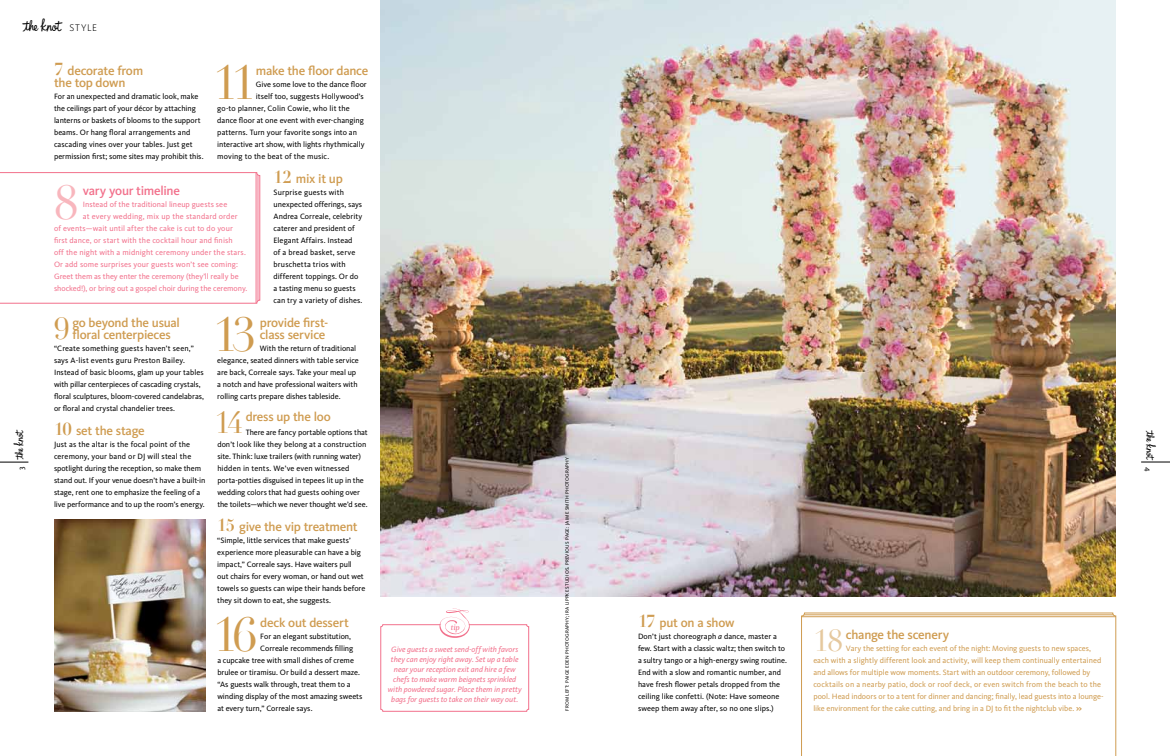
<style>
.page{position:relative;width:1170px;height:756px;background:#fff}
.page>*{position:absolute;margin:0;border:0;box-sizing:border-box;transform-origin:0 0}
.t1{font:46.7px "Didot";color:#cf9c51}
.t2{font:46.7px "Didot";color:#f8b6bd}
.t3{font:29.9px "Didot";color:#cf9c51}
.t4{font:29.9px "Didot";color:#e5c89e}
.t5{font:500 13px/12px "Kievit";letter-spacing:-.02em;color:#cf9c51}
.t6{font:500 13px "Kievit";letter-spacing:-.025em;color:#f2718c}
.t7{font:12px "The Knot Logo PS Small Below 36 pt";color:#000}
.t8{font:300 10px "Kievit";letter-spacing:.07em;color:#000}
.t9{font:9px "Whitman Semibold Italic LF";color:#f2718c}
.t10{font:8px/12px "Kievit";letter-spacing:-.005em;color:#000}
.t11{font:8px/12px "Kievit";color:#cf9c51}
.t12{font:8px "Kievit";letter-spacing:.01em;color:#f2718c}
.t13{font:italic 8px/10px "Kievit";letter-spacing:.005em;color:#f2718c;text-align:center}
.t14{font:8px "Kievit";letter-spacing:-.01em;color:#f2718c}
.t15{font:8px "Kievit";letter-spacing:.015em;color:#000}
.t16{font:5px "Kievit";letter-spacing:.03em;color:#000}
.s1{font-family:"The Knot Logo PS Small Below 36 pt";font-weight:400;font-size:16px}
.s2{font-family:"Didot";font-weight:700;font-size:17px}
.s3{font-style:italic}
.s4{font-weight:700;font-size:8.5px}
</style>
<div class="page">
<img style="left:381px;top:0;width:735px;height:596px">
<svg style="left:0;top:462px;width:28px;height:1px"></svg>
<svg style="left:1141px;top:462px;width:29px;height:1px"></svg>
<img style="left:54px;top:519px;width:151px;height:192px">
<svg style="left:801px;top:613px;width:315px;height:143px"></svg>
<svg style="left:0;top:172px;width:260px;height:132px"></svg>
<div style="left:381px;top:625px;width:148px;height:87px;border:1px solid #f2718c;border-radius:2px"></div>
<svg style="left:439px;top:608px;width:34px;height:30px"></svg>
<p class="t8" style="left:22px;top:22px;width:77px"><span class="s1">k</span> style</p>
<h3 class="t5" style="left:54px;top:65px;width:91px"><span class="s2">7</span> decorate from the top down</h3>
<p class="t10" style="left:54px;top:90px;width:151px">For an unexpected and dramatic look, make the ceilings part of your décor by attaching lanterns or baskets of blooms to the support beams. Or hang floral arrangements and cascading vines over your tables. Just get permission first; some sites may prohibit this.</p>
<h1 class="t1" style="left:213px;top:55px;width:44px">11</h1>
<h3 class="t5" style="left:256px;top:65px;width:114px">make the floor dance</h3>
<p class="t10" style="left:256px;top:78px;width:113px">Give some love to the dance floor</p>
<p class="t10" style="left:256px;top:90px;width:110px">itself too, suggests Hollywood’s</p>
<p class="t10" style="left:217px;top:102px;width:134px">go-to planner, Colin Cowie, who lit the</p>
<p class="t10" style="left:217px;top:114px;width:148px">dance floor at one event with ever-changing</p>
<p class="t10" style="left:217px;top:126px;width:141px">patterns. Turn your favorite songs into an</p>
<p class="t10" style="left:217px;top:138px;width:149px">interactive art show, with lights rhythmically</p>
<p class="t15" style="left:217px;top:151px;width:113px">moving to the beat of the music.</p>
<h3 class="t5" style="left:274px;top:173px;width:71px"><span class="s2">12</span> mix it up</h3>
<p class="t10" style="left:274px;top:186px;width:90px">Surprise guests with unexpected offerings, says<br>Andrea Correale, celebrity caterer and president of<br>Elegant Affairs. Instead<br>of a bread basket, serve bruschetta trios with different toppings. Or do a tasting menu so guests can try a variety of dishes.</p>
<h1 class="t2" style="left:54px;top:175px;width:26px">8</h1>
<h3 class="t6" style="left:83px;top:183px;width:99px">vary your timeline</h3>
<p class="t12" style="left:83px;top:199px;width:146px">Instead of the traditional lineup guests see</p>
<p class="t12" style="left:83px;top:211px;width:156px">at every wedding, mix up the standard order</p>
<p class="t12" style="left:54px;top:223px;width:180px">of events—wait until after the cake is cut to do your</p>
<p class="t12" style="left:54px;top:235px;width:180px">first dance, or start with the cocktail hour and finish</p>
<p class="t12" style="left:54px;top:247px;width:193px">off the night with a midnight ceremony under the stars.</p>
<p class="t12" style="left:54px;top:259px;width:186px">Or add some surprises your guests won’t see coming:</p>
<p class="t12" style="left:54px;top:271px;width:186px">Greet them as they enter the ceremony (they’ll really be</p>
<p class="t14" style="left:54px;top:283px;width:195px">shocked!), or bring out a gospel choir during the ceremony.</p>
<h2 class="t3" style="left:54px;top:311px;width:17px">9</h2>
<h3 class="t5" style="left:72px;top:317px;width:109px">go beyond the usual floral centerpieces</h3>
<p class="t10" style="left:54px;top:342px;width:152px">“Create something guests haven’t seen,” says A-list events guru Preston Bailey.<br>Instead of basic blooms, glam up your tables with pillar centerpieces of cascading crystals, floral sculptures, bloom-covered candelabras, or floral and crystal chandelier trees.</p>
<h3 class="t5" style="left:54px;top:425px;width:92px"><span class="s2">10</span> set the stage</h3>
<p class="t10" style="left:54px;top:438px;width:153px">Just as the altar is the focal point of the ceremony, your band or DJ will steal the spotlight during the reception, so make them stand out. If your venue doesn’t have a built-in stage, rent one to emphasize the feeling of a live performance and to up the room’s energy.</p>
<h1 class="t1" style="left:213px;top:307px;width:44px">13</h1>
<h3 class="t5" style="left:260px;top:317px;width:70px">provide first&shy;class service</h3>
<p class="t10" style="left:217px;top:342px;width:143px;text-indent:42px">With the return of traditional elegance, seated dinners with table service are back, Correale says. Take your meal up a notch and have professional waiters with rolling carts prepare dishes tableside.</p>
<h2 class="t3" style="left:215px;top:404px;width:29px">14</h2>
<h3 class="t5" style="left:246px;top:410px;width:87px">dress up the loo</h3>
<p class="t10" style="left:217px;top:426px;width:152px;text-indent:28px">There are fancy portable options that don’t look like they belong at a construction site. Think: luxe trailers (with running water) hidden in tents. We’ve even witnessed porta-potties disguised in tepees lit up in the wedding colors that had guests oohing over the toilets—which we never thought we’d see.</p>
<h3 class="t5" style="left:217px;top:521px;width:142px"><span class="s2">15</span> give the vip treatment</h3>
<p class="t10" style="left:217px;top:534px;width:150px">“Simple, little services that make guests’ experience more pleasurable can have a big impact,” Correale says. Have waiters pull<br>out chairs for every woman, or hand out wet towels so guests can wipe their hands before they sit down to eat, she suggests.</p>
<h3 class="t7" style="left:12px;top:460px;width:32px;rotate:-90deg">K</h3>
<p class="t10" style="left:15px;top:470px;width:5px;rotate:-90deg">3</p>
<p class="t10" style="left:1155px;top:467px;width:6px;rotate:90deg">4</p>
<h3 class="t7" style="left:1158px;top:430px;width:32px;rotate:90deg">K</h3>
<p class="t16" style="left:564px;top:711px;width:255px;rotate:-90deg">from left: Paige Eden Photog raphy; Ira Lippke Studios. previous page: Jaime Smith Photog raphy</p>
<h3 class="t5" style="left:638px;top:617px;width:98px"><span class="s2">17</span> put on a show</h3>
<p class="t10" style="left:638px;top:630px;width:150px">Don’t just choreograph <span class="s3">a</span> dance, master a few. Start with a classic waltz; then switch to a sultry tango or a high-energy swing routine.<br>End with a slow and romantic number, and have fresh flower petals dropped from the ceiling like confetti. (Note: Have someone</p>
<h1 class="t1" style="left:213px;top:607px;width:45px">16</h1>
<h3 class="t5" style="left:260px;top:617px;width:90px">deck out dessert</h3>
<p class="t9" style="left:451px;top:623px;width:10px">tip</p>
<h2 class="t4" style="left:813px;top:622px;width:31px">18</h2>
<h3 class="t5" style="left:846px;top:628px;width:105px">change the scenery</h3>
<p class="t10" style="left:260px;top:630px;width:92px">For an elegant substitution,</p>
<p class="t10" style="left:260px;top:642px;width:95px">Correale recommends filling</p>
<p class="t10" style="left:217px;top:654px;width:138px">a cupcake tree with small dishes of creme</p>
<p class="t10" style="left:217px;top:666px;width:144px">brulee or tiramisu. Or build a dessert maze.</p>
<p class="t10" style="left:217px;top:678px;width:135px">“As guests walk through, treat them to a</p>
<p class="t10" style="left:217px;top:690px;width:147px">winding display of the most amazing sweets</p>
<p class="t10" style="left:217px;top:702px;width:97px">at every turn,” Correale says.</p>
<p class="t11" style="left:813px;top:642px;width:292px;text-indent:33px">Vary the setting for each event of the night: Moving guests to new spaces, each with a slightly different look and activity, will keep them continually entertained and allows for multiple wow moments. Start with an outdoor ceremony, followed by cocktails on a nearby patio, dock or roof deck, or even switch from the beach to the pool. Head indoors or to a tent for dinner and dancing; finally, lead guests into a lounge&shy;like environment for the cake cutting, and bring in a DJ to fit the nightclub vibe. <span class="s4">&gt;&gt;</span></p>
<p class="t13" style="left:388px;top:645px;width:135px">Give guests a sweet send-off with favors they can enjoy right away. Set up a table near your reception exit and hire a few chefs to make warm beignets sprinkled with powdered sugar. Place them in pretty bags for guests to take on their way out.</p>
<p class="t10" style="left:638px;top:702px;width:137px">sweep them away after, so no one slips.)</p>
</div>
